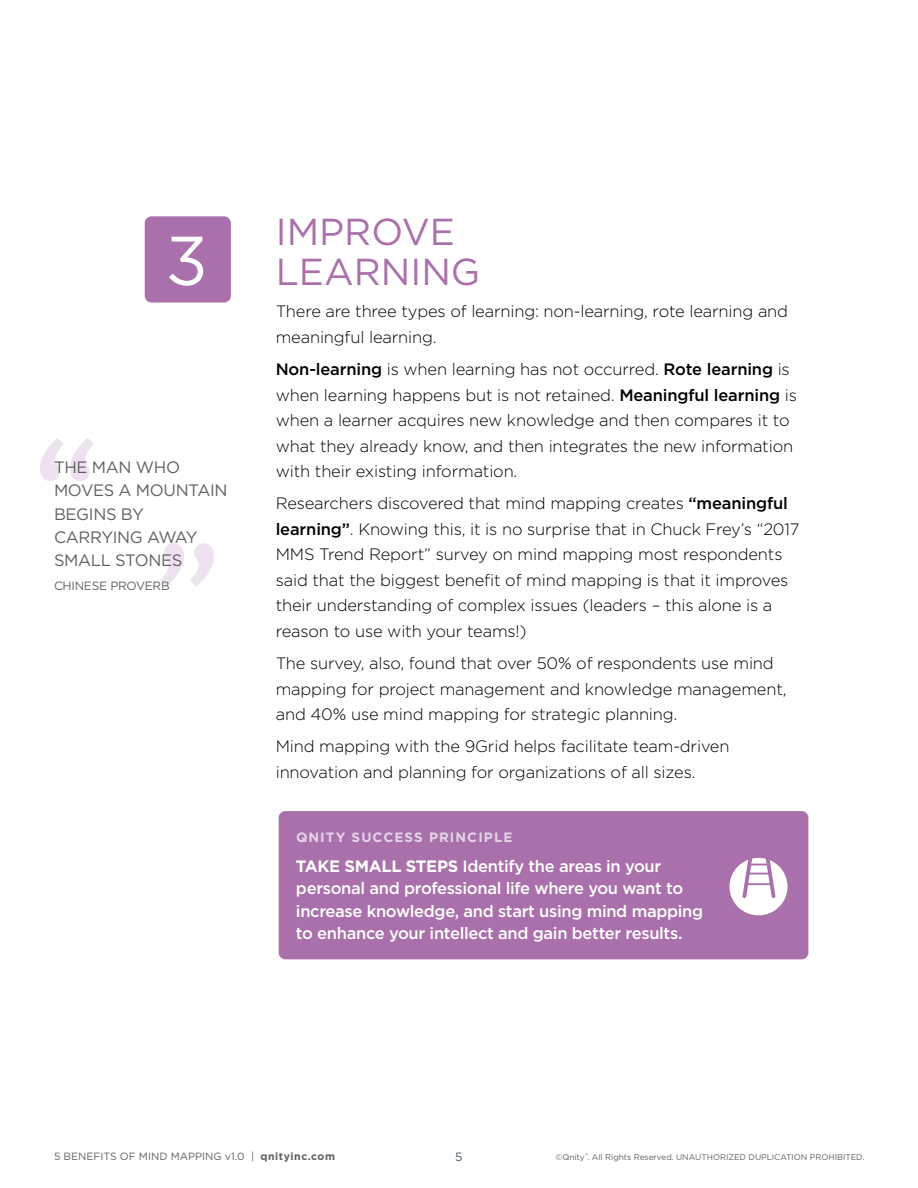
<style>
.page{position:relative;width:918px;height:1188px;background:#fff}
.page>*{position:absolute;margin:0;border:0;box-sizing:border-box;transform-origin:0 0}
.t1{font:69px "Gotham HTF";color:#fff}
.t2{font:37.5px/40.5px "Gotham HTF";color:#aa70ab}
.t3{font:300 16.5px/25.5px "Gotham HTF";letter-spacing:-.01em;color:#000}
.t4{font:500 16.5px/22.5px "Gotham HTF";letter-spacing:-.02em;color:#fff}
.t5{font:16.5px/23.1px "Gotham HTF";letter-spacing:-.02em;color:#5f6062}
.t6{font:700 13.5px "Gotham HTF";letter-spacing:.08em;color:#e3d4e7}
.t7{font:12px "Gotham HTF";letter-spacing:-.02em;color:#5f6062}
.t8{font:12px "Gotham HTF";color:#485865}
.t9{font:10.5px "Gotham HTF";color:#5f6062}
.t10{font:8.25px "Gotham HTF";color:#5f6062}
.s1{font-weight:500}
.s2{font-weight:700}
</style>
<div class="page">
<div style="left:145px;top:216px;width:86px;height:87px;background:#aa70ab;border-radius:7px"></div>
<svg style="left:40px;top:438px;width:54px;height:43px"></svg>
<svg style="left:160px;top:543px;width:54px;height:43px"></svg>
<div style="left:279px;top:811px;width:529px;height:148px;background:#aa70ab;border-radius:7px"></div>
<div style="left:729px;top:858px;width:59px;height:57px;background:#fff;border-radius:50%"></div>
<svg style="left:740px;top:858px;width:38px;height:41px"></svg>
<hr style="left:746px;top:883px;width:26px;height:2px;background:#aa70ab">
<h1 class="t1" style="left:166px;top:222px;width:44px">3</h1>
<p class="t5" style="left:54px;top:456px;width:175px">THE MAN WHO<br>MOVES A MOUNTAIN<br>BEGINS BY<br>CARRYING AWAY<br>SMALL STONES</p>
<p class="t7" style="left:54px;top:580px;width:117px">CHINESE PROVERB</p>
<h2 class="t2" style="left:276px;top:211px;width:206px">IMPROVE<br>LEARNING</h2>
<p class="t3" style="left:276px;top:299px;width:514px">There are three types of learning: non-learning, rote learning and meaningful learning.</p>
<p class="t3" style="left:276px;top:356px;width:523px"><span class="s1">Non-learning</span> is when learning has not occurred. <span class="s1">Rote learning</span> is when learning happens but is not retained. <span class="s1">Meaningful learning</span> is when a learner acquires new knowledge and then compares it to what they already know, and then integrates the new information with their existing information.</p>
<p class="t3" style="left:276px;top:491px;width:525px">Researchers discovered that mind mapping creates <span class="s1">“meaningful learning”</span>. Knowing this, it is no surprise that in Chuck Frey’s “2017<br>MMS Trend Report” survey on mind mapping most respondents said that the biggest benefit of mind mapping is that it improves their understanding of complex issues (leaders – this alone is a reason to use with your teams!)</p>
<p class="t3" style="left:276px;top:650px;width:512px">The survey, also, found that over 50% of respondents use mind mapping for project management and knowledge management, and 40% use mind mapping for strategic planning.</p>
<p class="t3" style="left:276px;top:733px;width:455px">Mind mapping with the 9Grid helps facilitate team-driven innovation and planning for organizations of all sizes.</p>
<p class="t6" style="left:296px;top:830px;width:218px">QNITY SUCCESS PRINCIPLE</p>
<p class="t4" style="left:296px;top:854px;width:409px"><span class="s2">TAKE SMALL STEPS</span> Identify the areas in your personal and professional life where you want to increase knowledge, and start using mind mapping to enhance your intellect and gain better results.</p>
<p class="t9" style="left:54px;top:1150px;width:283px">5 BENEFITS OF MIND MAPPING v1.0 | <span class="s2">qnityinc.com</span></p>
<p class="t10" style="left:555px;top:1152px;width:311px">©Qnity<sup>™</sup>. All Rights Reserved. UNAUTHORIZED DUPLICATION PROHIBITED.</p>
<p class="t8" style="left:455px;top:1150px;width:9px">5</p>
</div>
